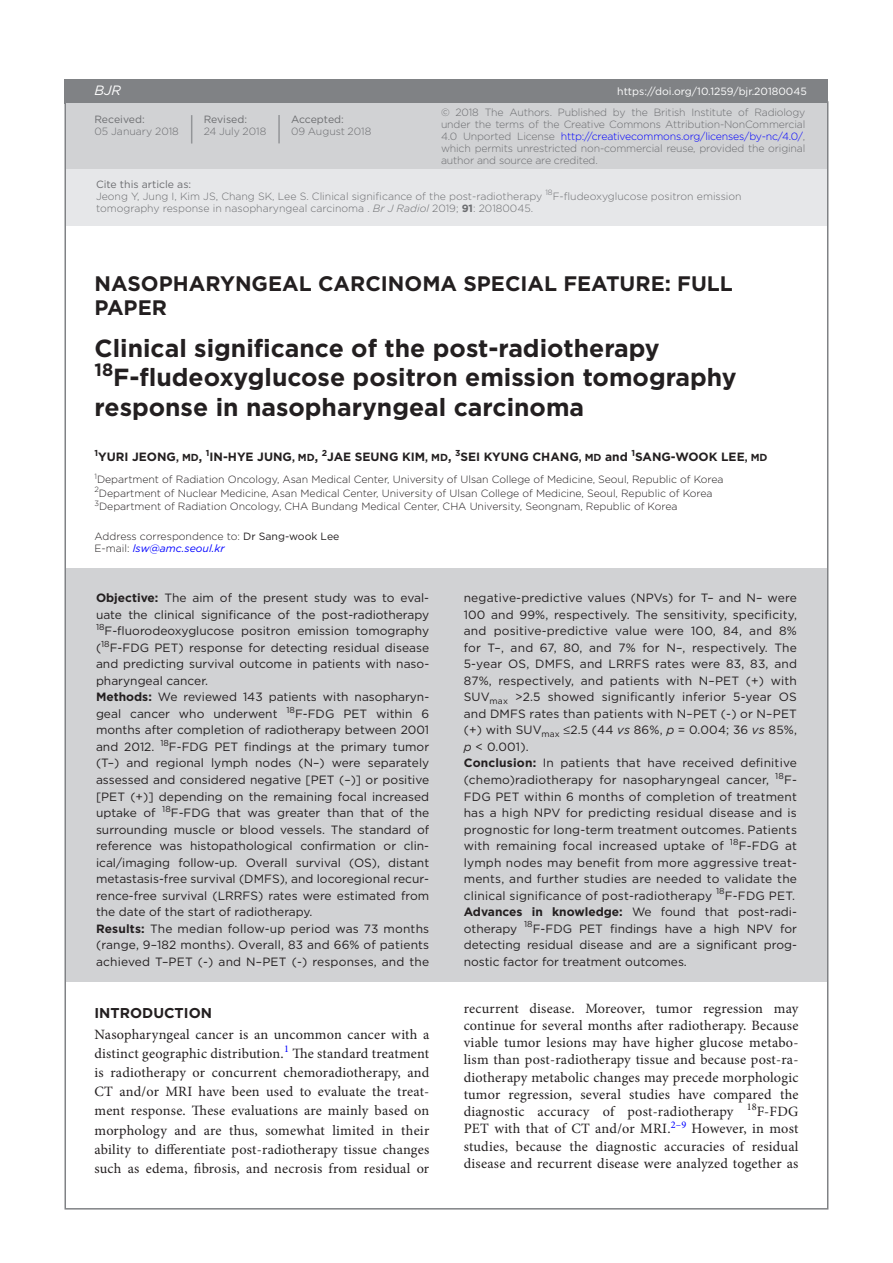
<style>
.page{position:relative;width:893px;height:1263px;background:#fff}
.page>*{position:absolute;margin:0;border:0;box-sizing:border-box;transform-origin:0 0}
.t1{font:700 24.75px/29.2px "Gotham";color:#231f20}
.t2{font:700 21px/24px "Gotham";color:#231f20}
.t3{font:14.25px/17.2px "Minion Pro";letter-spacing:.015em;color:#231f20;text-align:justify}
.t4{font:700 14.25px "Gotham";color:#231f20}
.t5{font:italic 13.5px "Gotham";color:#fff}
.t6{font:12px/16.5px "Gotham";color:#231f20}
.t7{font:700 12px "Gotham";color:#231f20}
.t8{font:300 10.5px/12px "Gotham";color:#6c6d70}
.t9{font:300 10.5px/13.5px "Gotham";letter-spacing:-.005em;color:#231f20}
.t10{font:10.5px "Gotham";color:#fff}
.t11{font:10.5px "Gotham";color:#6c6d70}
.s1{color:#00f}
.s2{font-weight:400}
.s3{font-style:italic}
.s4{font-weight:700}
.s5{font-size:10.2px}
.s6{font-weight:400;font-style:italic;color:#00f}
</style>
<div class="page">
<div style="left:64px;top:79px;width:764px;height:24px;background:#808285"></div>
<div style="left:66px;top:154px;width:761px;height:71px;background:#e6e7e9"></div>
<div style="left:66px;top:103px;width:761px;height:65px;background:#d1d2d4"></div>
<hr style="left:278px;top:115px;width:2px;height:28px;background:#939598">
<svg style="left:191px;top:115px;width:1px;height:29px"></svg>
<div style="left:66px;top:569px;width:761px;height:413px;background:#d1d2d4"></div>
<p class="t5" style="left:94px;top:83px;width:28px">BJR</p>
<p class="t11" style="left:94px;top:113px;width:52px">Received:</p>
<p class="t8" style="left:94px;top:125px;width:86px">05 January 2018</p>
<p class="t11" style="left:204px;top:113px;width:45px">Revised:</p>
<p class="t8" style="left:204px;top:125px;width:64px">24 July 2018</p>
<p class="t11" style="left:291px;top:113px;width:54px">Accepted:</p>
<p class="t8" style="left:291px;top:125px;width:82px">09 August 2018</p>
<p class="t10" style="left:617px;top:85px;width:191px">https://doi.org/10.1259/bjr.20180045</p>
<p class="t8" style="left:441px;top:106px;width:366px;text-align:justify">© 2018 The Authors. Published by the British Institute of Radiology under the terms of the Creative Commons Attribution-NonCommercial 4.0 Unported License <span class="s1">http://creativecommons.org/licenses/by-nc/4.0/</span>, which permits unrestricted non-commercial reuse, provided the original author and source are credited.</p>
<p class="t8" style="left:96px;top:178px;width:647px"><span class="s2">Cite this article as:<br></span>Jeong Y, Jung I, Kim JS, Chang SK, Lee S. Clinical significance of the post-radiotherapy <sup>18</sup>F-fludeoxyglucose positron emission tomography response in nasopharyngeal carcinoma . <span class="s3">Br J Radiol</span> 2019; <span class="s4">91</span>: 20180045.</p>
<h2 class="t2" style="left:94px;top:272px;width:640px">Nasopharyngeal carcinoma special feature: Full<br>Paper</h2>
<h1 class="t1" style="left:94px;top:334px;width:644px">Clinical significance of the post-radiotherapy<br><sup>18</sup>F-fludeoxyglucose positron emission tomography response in nasopharyngeal carcinoma</h1>
<p class="t7" style="left:94px;top:448px;width:674px"><sup>1</sup>Yuri Jeong<span class="s5">, M D</span>, <sup>1</sup>In-hye Jung<span class="s5">, M D</span>, <sup>2</sup>Jae Seung Kim<span class="s5">, M D</span>, <sup>3</sup>Sei Kyung Chang<span class="s5">, M D</span> and <sup>1</sup>Sang-wook Lee<span class="s5">, M D</span></p>
<p class="t9" style="left:94px;top:472px;width:631px"><sup>1</sup>Department of Radiation Oncology, Asan Medical Center, University of Ulsan College of Medicine, Seoul, Republic of Korea<br><sup>2</sup>Department of Nuclear Medicine, Asan Medical Center, University of Ulsan College of Medicine, Seoul, Republic of Korea<br><sup>3</sup>Department of Radiation Oncology, CHA Bundang Medical Center, CHA University, Seongnam, Republic of Korea</p>
<p class="t9" style="left:95px;top:530px;width:246px;line-height:12px">Address correspondence to: <span class="s2">Dr Sang-wook Lee<br></span>E-mail: <span class="s6">lsw@amc.seoul.kr</span></p>
<p class="t6" style="left:96px;top:590px;width:335px"><span class="s4">Objective:</span> The aim of the present study was to eval&shy;uate the clinical significance of the post-radiotherapy <sup>18</sup>F-fluorodeoxyglucose positron emission tomography (<sup>18</sup>F-FDG PET) response for detecting residual disease and predicting survival outcome in patients with naso&shy;pharyngeal cancer.<br><span class="s4">Methods:</span> We reviewed 143 patients with nasopharyn&shy;geal cancer who underwent <sup>18</sup>F-FDG PET within 6 months after completion of radiotherapy between 2001 and 2012. <sup>18</sup>F-FDG PET findings at the primary tumor (T–) and regional lymph nodes (N–) were separately assessed and considered negative [PET (–)] or positive [PET (+)] depending on the remaining focal increased uptake of <sup>18</sup>F-FDG that was greater than that of the surrounding muscle or blood vessels. The standard of reference was histopathological confirmation or clin&shy;ical/imaging follow-up. Overall survival (OS), distant metastasis-free survival (DMFS), and locoregional recur&shy;rence-free survival (LRRFS) rates were estimated from the date of the start of radiotherapy.<br><span class="s4">Results:</span> The median follow-up period was 73 months (range, 9–182 months). Overall, 83 and 66% of patients achieved T–PET (-) and N–PET (-) responses, and the</p>
<p class="t6" style="left:464px;top:590px;width:335px">negative-predictive values (NPVs) for T– and N– were 100 and 99%, respectively. The sensitivity, specificity, and positive-predictive value were 100, 84, and 8% for T–, and 67, 80, and 7% for N–, respectively. The 5-year OS, DMFS, and LRRFS rates were 83, 83, and 87%, respectively, and patients with N–PET (+) with SUV<sub>max</sub> &gt;2.5 showed significantly inferior 5-year OS and DMFS rates than patients with N–PET (-) or N–PET (+) with SUV<sub>max</sub> ≤2.5 (44 <span class="s3">vs</span> 86%, <span class="s3">p</span> = 0.004; 36 <span class="s3">vs</span> 85%, <span class="s3">p</span> &lt; 0.001).<br><span class="s4">Conclusion:</span> In patients that have received definitive (chemo)radiotherapy for nasopharyngeal cancer, <sup>18</sup>F-FDG PET within 6 months of completion of treatment has a high NPV for predicting residual disease and is prognostic for long-term treatment outcomes. Patients with remaining focal increased uptake of <sup>18</sup>F-FDG at lymph nodes may benefit from more aggressive treat&shy;ments, and further studies are needed to validate the clinical significance of post-radiotherapy <sup>18</sup>F-FDG PET.<br><span class="s4">Advances in knowledge:</span> We found that post-radi&shy;otherapy <sup>18</sup>F-FDG PET findings have a high NPV for detecting residual disease and are a significant prog&shy;nostic factor for treatment outcomes.</p>
<p class="t4" style="left:94px;top:1003px;width:117px">Introduction</p>
<p class="t3" style="left:94px;top:1025px;width:336px;line-height:19.2px">Nasopharyngeal cancer is an uncommon cancer with a distinct geographic distribution.<sup>1</sup> The standard treatment is radiotherapy or concurrent chemoradiotherapy, and CT and/or MRI have been used to evaluate the treat&shy;ment response. These evaluations are mainly based on morphology and are thus, somewhat limited in their ability to differentiate post-radiotherapy tissue changes such as edema, fibrosis, and necrosis from residual or</p>
<p class="t3" style="left:464px;top:999px;width:336px">recurrent disease. Moreover, tumor regression may continue for several months after radiotherapy. Because viable tumor lesions may have higher glucose metabo&shy;lism than post-radiotherapy tissue and because post-ra&shy;diotherapy metabolic changes may precede morphologic tumor regression, several studies have compared the diagnostic accuracy of post-radiotherapy <sup>18</sup>F-FDG PET with that of CT and/or MRI.<sup>2–9</sup> However, in most studies, because the diagnostic accuracies of residual disease and recurrent disease were analyzed together as</p>
</div>
